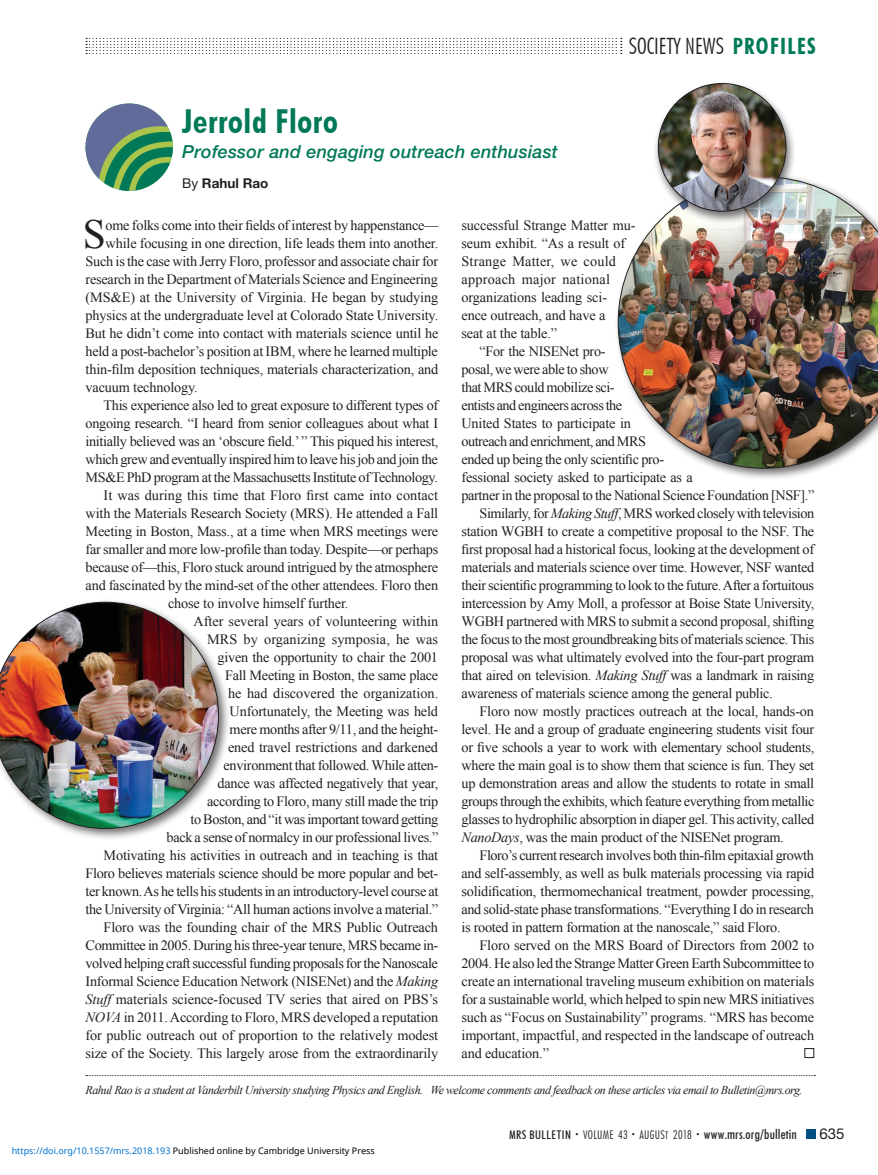
<style>
.page{position:relative;width:878px;height:1175px;background:#fff}
.page>*{position:absolute;margin:0;border:0;box-sizing:border-box;transform-origin:0 0}
.Drop_Cap{font:41.4px "Times New Roman";color:#231f20}
.t1{font:700 condensed 33px "Futura BT";letter-spacing:.02em;color:#007959}
.t2{font:300 condensed 22.5px "Futura BT";color:#231f20}
.t3{font:italic 500 18px "Helvetica Neue LT Std";letter-spacing:.01em;color:#007959}
.t4{font:15px "Helvetica Neue LT Std";color:#231f20}
.Body_Text_9_5_x_12_F{font:14.25px/18px "Times New Roman";letter-spacing:-.015em;color:#231f20;text-align:justify}
.Drop_Cap-2{font:14.25px "Times New Roman";letter-spacing:-.01em;color:#231f20}
.Body_Text_9_5_x_12_F-2{font:14.25px "Times New Roman";letter-spacing:.005em;color:#231f20}
.t5{font:500 condensed 13.5px "Futura BT";letter-spacing:.01em;color:#231f20}
.t6{font:700 13.5px "Helvetica Neue LT Std";color:#231f20}
.Body_Text_9_5_x_12_F-3{font:italic 12px "Times New Roman";letter-spacing:-.04em;color:#231f20}
.t7{font:9px "Noto Sans";color:#000}
.s1{font-weight:400}
.s2{font-weight:700;color:#007959}
.s3{font-style:italic}
.s4{color:#0172cf}
.s5{font-size:12px}
.s6{font-weight:300;font-size:7.5px}
.s7{font-weight:300;font-size:12px}
.s8{font-weight:300;font-size:10.5px}
</style>
<div class="page">
<div style="left:806px;top:1130px;width:9px;height:8px;background:#014f80"></div>
<svg style="left:86px;top:38px;width:535px;height:16px"></svg>
<div style="left:804px;top:1048px;width:10px;height:10px;border:1px solid #231f20"></div>
<div style="left:614px;top:173px;width:264px;height:307px;background:#231f20;opacity:.65"></div>
<img style="left:618px;top:177px;width:260px;height:291px">
<div style="left:0;top:598px;width:231px;height:243px;background:#231f20;opacity:.65"></div>
<img style="left:0;top:602px;width:219px;height:226px">
<div style="left:652px;top:80px;width:145px;height:145px;background:#231f20;opacity:.65"></div>
<img style="left:658px;top:83px;width:128px;height:128px;border-radius:64px">
<svg style="left:85px;top:103px;width:88px;height:88px"></svg>
<svg style="left:86px;top:1075px;width:729px;height:1px"></svg>
<p class="t1" style="left:182px;top:101px;width:157px">Jerrold Floro</p>
<p class="t3" style="left:182px;top:141px;width:377px">Professor and engaging outreach enthusiast</p>
<p class="t6" style="left:182px;top:175px;width:88px"><span class="s1">By</span> Rahul Rao</p>
<p class="t2" style="left:629px;top:32px;width:188px">SOCIETY NEWS <span class="s2">PROFILES</span></p>
<p class="Drop_Cap" style="left:83px;top:206px;width:25px">S</p>
<p class="Drop_Cap-2" style="left:106px;top:215px;width:334px">ome folks come into their fields of interest by happenstance—</p>
<p class="Body_Text_9_5_x_12_F" style="left:461px;top:216px;width:175px;text-align:left">successful Strange Matter mu&shy;seum exhibit. “As a result of<br>Strange Matter, we could approach major national organizations leading sci&shy;ence outreach, and have a<br>seat at the table.”</p>
<p class="Body_Text_9_5_x_12_F" style="left:461px;top:342px;width:354px;text-align:left;text-indent:18px">“For the NISENet pro-<br>posal, we were able to show<br>that MRS could mobilize sci-<br>entists and engineers across the<br>United States to participate in<br>outreach and enrichment, and MRS<br>ended up being the only scientific pro-<br>fessional society asked to participate as a<br>partner in the proposal to the National Science Foundation [NSF].”</p>
<p class="Body_Text_9_5_x_12_F" style="left:461px;top:504px;width:354px;text-indent:18px">Similarly, for <span class="s3">Making Stuff</span>, MRS worked closely with television station WGBH to create a competitive proposal to the NSF. The first proposal had a historical focus, looking at the development of materials and materials science over time. However, NSF wanted their scientific programming to look to the future. After a fortuitous intercession by Amy Moll, a professor at Boise State University, WGBH partnered with MRS to submit a second proposal, shifting the focus to the most groundbreaking bits of materials science. This proposal was what ultimately evolved into the four-part program that aired on television. <span class="s3">Making Stuff</span> was a landmark in raising awareness of materials science among the general public.</p>
<p class="Body_Text_9_5_x_12_F" style="left:461px;top:702px;width:354px;text-indent:18px">Floro now mostly practices outreach at the local, hands-on level. He and a group of graduate engineering students visit four or five schools a year to work with elementary school students, where the main goal is to show them that science is fun. They set up demonstration areas and allow the students to rotate in small groups through the exhibits, which feature everything from metallic glasses to hydrophilic absorption in diaper gel. This activity, called <span class="s3">NanoDays</span>, was the main product of the NISENet program.</p>
<p class="Body_Text_9_5_x_12_F" style="left:461px;top:846px;width:354px;text-indent:18px">Floro’s current research involves both thin-film epitaxial growth and self-assembly, as well as bulk materials processing via rapid solidification, thermomechanical treatment, powder processing, and solid-state phase transformations. “Everything I do in research is rooted in pattern formation at the nanoscale,” said Floro.</p>
<p class="Body_Text_9_5_x_12_F" style="left:461px;top:936px;width:354px;text-indent:18px">Floro served on the MRS Board of Directors from 2002 to 2004. He also led the Strange Matter Green Earth Subcommittee to create an international traveling museum exhibition on materials for a sustainable world, which helped to spin new MRS initiatives such as “Focus on Sustainability” programs. “MRS has become important, impactful, and respected in the landscape of outreach and education.”</p>
<p class="Body_Text_9_5_x_12_F-3" style="left:86px;top:1081px;width:718px">Rahul Rao is a student at Vanderbilt University studying Physics and English. We welcome comments and feedback on these articles via email to Bulletin@mrs.org.</p>
<p class="Drop_Cap-2" style="left:106px;top:233px;width:334px">while focusing in one direction, life leads them into another.</p>
<p class="Drop_Cap-2" style="left:86px;top:251px;width:354px">Such is the case with Jerry Floro, professor and associate chair for</p>
<p class="Drop_Cap-2" style="left:86px;top:269px;width:354px">research in the Department of Materials Science and Engineering</p>
<p class="Drop_Cap-2" style="left:86px;top:287px;width:354px">(MS&amp;E) at the University of Virginia. He began by studying</p>
<p class="Drop_Cap-2" style="left:86px;top:305px;width:354px">physics at the undergraduate level at Colorado State University.</p>
<p class="Drop_Cap-2" style="left:86px;top:323px;width:354px">But he didn’t come into contact with materials science until he</p>
<p class="Drop_Cap-2" style="left:86px;top:341px;width:354px">held a post-bachelor’s position at IBM, where he learned multiple</p>
<p class="Drop_Cap-2" style="left:86px;top:359px;width:354px">thin-film deposition techniques, materials characterization, and</p>
<p class="Drop_Cap-2" style="left:86px;top:377px;width:114px">vacuum technology.</p>
<p class="Body_Text_9_5_x_12_F" style="left:86px;top:396px;width:354px;text-indent:18px">This experience also led to great exposure to different types of ongoing research. “I heard from senior colleagues about what I initially believed was an ‘obscure field.’ ” This piqued his interest, which grew and eventually inspired him to leave his job and join the MS&amp;E PhD program at the Massachusetts Institute of Technology.</p>
<p class="Body_Text_9_5_x_12_F-2" style="left:103px;top:485px;width:336px">It was during this time that Floro first came into contact</p>
<p class="Body_Text_9_5_x_12_F" style="left:86px;top:504px;width:354px">with the Materials Research Society (MRS). He attended a Fall</p>
<p class="Body_Text_9_5_x_12_F" style="left:86px;top:522px;width:354px">Meeting in Boston, Mass., at a time when MRS meetings were</p>
<p class="Body_Text_9_5_x_12_F" style="left:86px;top:540px;width:354px">far smaller and more low-profile than today. Despite—or perhaps</p>
<p class="Body_Text_9_5_x_12_F" style="left:86px;top:558px;width:354px">because of—this, Floro stuck around intrigued by the atmosphere</p>
<p class="Body_Text_9_5_x_12_F" style="left:86px;top:576px;width:354px">and fascinated by the mind-set of the other attendees. Floro then</p>
<p class="Body_Text_9_5_x_12_F" style="left:168px;top:594px;width:182px">chose to involve himself further.</p>
<p class="Body_Text_9_5_x_12_F" style="left:166px;top:612px;width:273px;text-align:right">After several years of volunteering within MRS by organizing symposia, he was<br>given the opportunity to chair the 2001<br>Fall Meeting in Boston, the same place<br>he had discovered the organization.<br>Unfortunately, the Meeting was held<br>mere months after 9/11, and the height-<br>ened travel restrictions and darkened environment that followed. While atten-<br>dance was affected negatively that year, according to Floro, many still made the trip<br>to Boston, and “it was important toward getting back a sense of normalcy in our professional lives.”</p>
<p class="Body_Text_9_5_x_12_F" style="left:86px;top:846px;width:354px;text-indent:18px">Motivating his activities in outreach and in teaching is that Floro believes materials science should be more popular and bet&shy;ter known. As he tells his students in an introductory-level course at the University of Virginia: “All human actions involve a material.”</p>
<p class="Body_Text_9_5_x_12_F" style="left:86px;top:918px;width:354px;text-indent:18px">Floro was the founding chair of the MRS Public Outreach Committee in 2005. During his three-year tenure, MRS became in&shy;volved helping craft successful funding proposals for the Nanoscale Informal Science Education Network (NISENet) and the <span class="s3">Making Stuff</span> materials science-focused TV series that aired on PBS’s <span class="s3">NOVA</span> in 2011. According to Floro, MRS developed a reputation for public outreach out of proportion to the relatively modest size of the Society. This largely arose from the extraordinarily</p>
<p class="t7" style="left:12px;top:1143px;width:364px"><span class="s4">https://doi.org/10.1557/mrs.2018.193</span> Published online by Cambridge University Press</p>
<p class="t5" style="left:509px;top:1126px;width:289px"><span class="s5">MRS BULLETIN</span> <span class="s6">•</span> <span class="s7">VOLUME 43</span> <span class="s6">•</span> <span class="s7">AUGUS</span><span class="s8">T</span> <span class="s7">2018</span> <span class="s6">•</span> www.mrs.org/bulletin</p>
<p class="t4" style="left:819px;top:1124px;width:27px">635</p>
</div>
